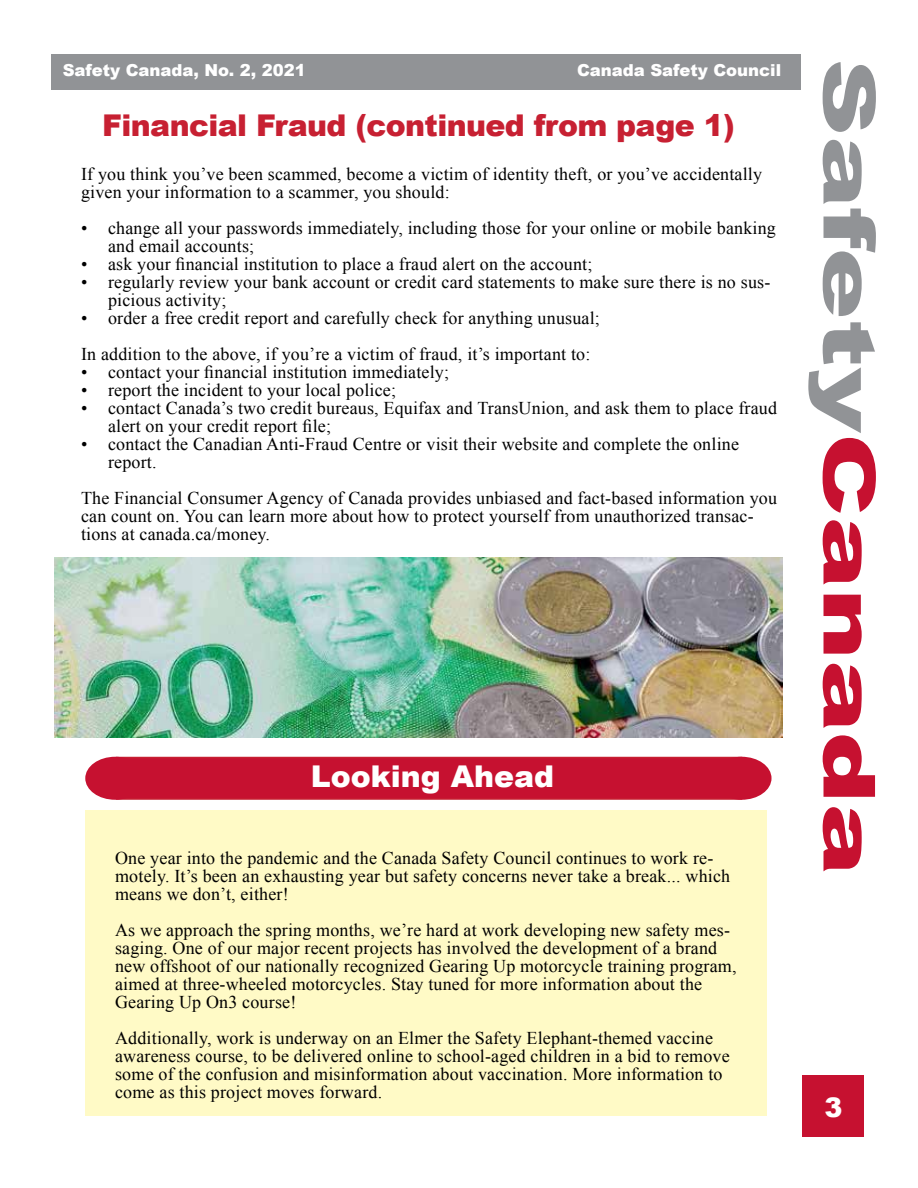
<style>
.page{position:relative;width:918px;height:1188px;background:#fff}
.page>*{position:absolute;margin:0;border:0;box-sizing:border-box;transform-origin:0 0}
.t1{font:900 72px "Arial";color:#919396;scale:1.49 1}
.t2{font:900 30px "Arial";letter-spacing:-.02em;color:#c72032}
.t3{font:900 30px "Arial";color:#fff}
.t4{font:900 27px "Arial";color:#fff}
.t5{font:18px/18px "Times New Roman";letter-spacing:.01em;color:#000}
.t6{font:900 16.5px "Arial";color:#fff}
.s1{color:#c61130}
</style>
<div class="page">
<div style="left:51px;top:54px;width:750px;height:36px;background:#919396"></div>
<div style="left:803px;top:1076px;width:61px;height:61px;background:#c61130"></div>
<div style="left:85px;top:810px;width:681px;height:306px;background:#fffac6"></div>
<div style="left:116px;top:757px;width:626px;height:43px;background:#c61130;border:2px solid #c72032"></div>
<div style="left:85px;top:757px;width:60px;height:43px;background:#c61130;border-radius:50%"></div>
<div style="left:712px;top:757px;width:60px;height:43px;background:#c61130;border-radius:50%"></div>
<img style="left:54px;top:558px;width:729px;height:180px">
<p class="t6" style="left:63px;top:58px;width:245px">Safety Canada, No. 2, 2021</p>
<p class="t6" style="left:577px;top:58px;width:206px">Canada Safety Council</p>
<h1 class="t1" style="left:901px;top:58px;width:550px;rotate:90deg">Safety<span class="s1">Canada</span></h1>
<h2 class="t2" style="left:102px;top:104px;width:634px">Financial Fraud (continued from page 1)</h2>
<p class="t5" style="left:81px;top:165px;width:683px">If you think you’ve been scammed, become a victim of identity theft, or you’ve accidentally given your information to a scammer, you should:</p>
<p class="t5" style="left:108px;top:219px;width:669px;text-indent:-27px">• change all your passwords immediately, including those for your online or mobile banking and email accounts;</p>
<p class="t5" style="left:81px;top:255px;width:513px">• ask your financial institution to place a fraud alert on the account;</p>
<p class="t5" style="left:108px;top:273px;width:664px;text-indent:-27px">• regularly review your bank account or credit card statements to make sure there is no sus&shy;picious activity;</p>
<p class="t5" style="left:81px;top:300px;width:520px;line-height:36px">• order a free credit report and carefully check for anything unusual;<br>In addition to the above, if you’re a victim of fraud, it’s important to:</p>
<p class="t5" style="left:81px;top:363px;width:370px">• contact your financial institution immediately;</p>
<p class="t5" style="left:81px;top:381px;width:317px">• report the incident to your local police;</p>
<p class="t5" style="left:108px;top:399px;width:671px;text-indent:-27px">• contact Canada’s two credit bureaus, Equifax and TransUnion, and ask them to place fraud alert on your credit report file;</p>
<p class="t5" style="left:108px;top:435px;width:633px;text-indent:-27px">• contact the Canadian Anti-Fraud Centre or visit their website and complete the online report.</p>
<p class="t5" style="left:81px;top:489px;width:698px">The Financial Consumer Agency of Canada provides unbiased and fact-based information you can count on. You can learn more about how to protect yourself from unauthorized transac&shy;tions at canada.ca/money.</p>
<h2 class="t3" style="left:311px;top:754px;width:245px">Looking Ahead</h2>
<p class="t5" style="left:115px;top:849px;width:617px">One year into the pandemic and the Canada Safety Council continues to work re&shy;motely. It’s been an exhausting year but safety concerns never take a break... which means we don’t, either!</p>
<p class="t5" style="left:115px;top:921px;width:623px">As we approach the spring months, we’re hard at work developing new safety mes&shy;saging. One of our major recent projects has involved the development of a brand new offshoot of our nationally recognized Gearing Up motorcycle training program, aimed at three-wheeled motorcycles. Stay tuned for more information about the Gearing Up On3 course!</p>
<p class="t5" style="left:115px;top:1029px;width:616px">Additionally, work is underway on an Elmer the Safety Elephant-themed vaccine awareness course, to be delivered online to school-aged children in a bid to remove some of the confusion and misinformation about vaccination. More information to come as this project moves forward.</p>
<h3 class="t4" style="left:824px;top:1087px;width:20px">3</h3>
</div>
